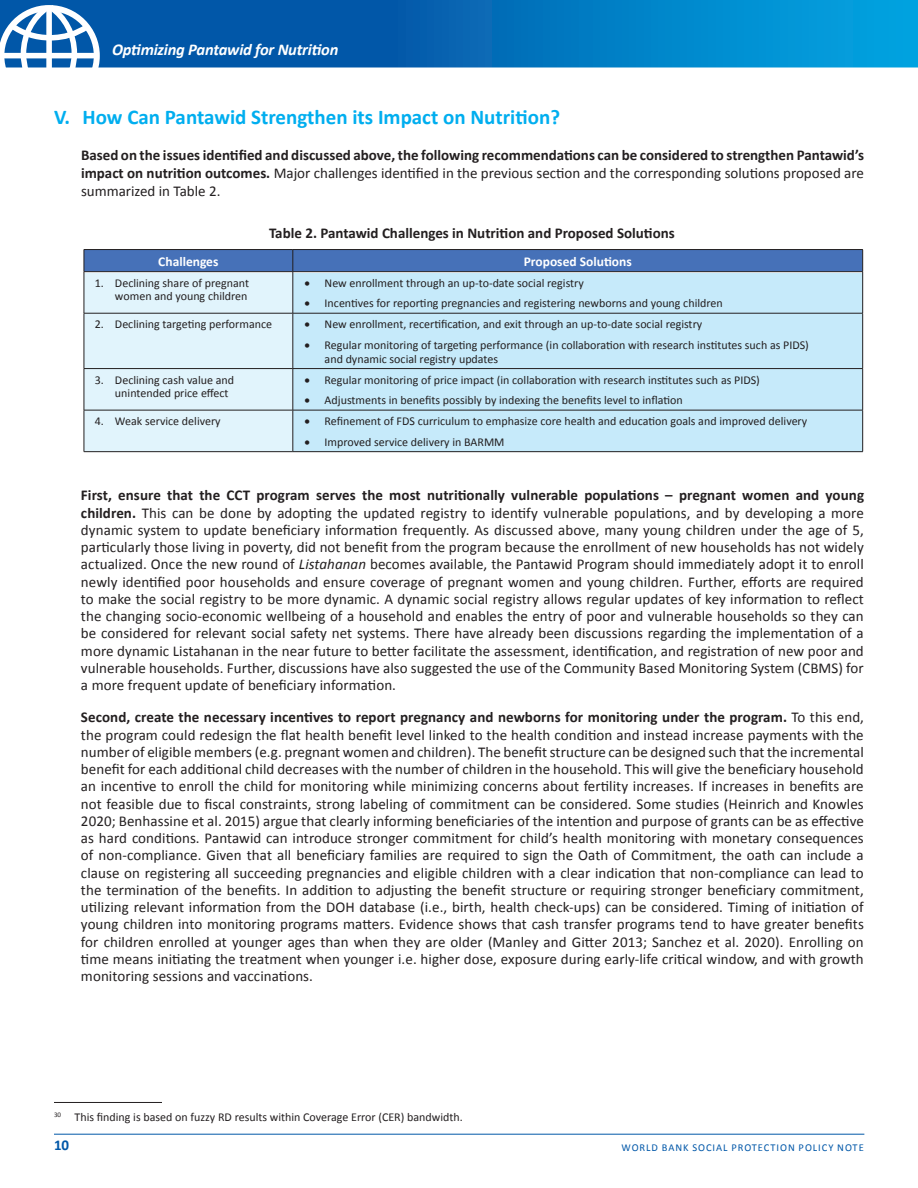
<style>
.page{position:relative;width:918px;height:1188px;background:#fff}
.page>*{position:absolute;margin:0;border:0;box-sizing:border-box;transform-origin:0 0}
.t1{font:700 21px "Calibri";color:#00aeef}
.t2{font:italic 700 16.5px "Calibri";letter-spacing:-.015em;color:#fff}
.t3{font:15px/17.2px "Calibri";letter-spacing:.005em;color:#231f20;text-align:justify}
.t4{font:700 15px/18px "Calibri";color:#231f20;text-align:justify}
.t5{font:700 15px "Calibri";color:#0157a8}
.t6{font:700 13.5px "Calibri";color:#fff}
.t7{font:12px/13.8px "Calibri";color:#231f20}
.t8{font:10.5px "Calibri";letter-spacing:.09em;color:#0157a8}
.s1{font-weight:400}
.s2{font-weight:700}
.s3{font-style:italic}
</style>
<div class="page">
<svg style="left:100px;top:0;width:818px;height:68px;background:#0374bd"></svg>
<hr style="left:54px;top:1134px;width:810px;height:1px;background:#0157a8">
<svg style="left:0;top:0;width:100px;height:68px"></svg>
<div style="left:46px;top:8px;width:6px;height:101px;background:#fff"></div>
<div style="left:84px;top:274px;width:209px;height:178px;background:#e1f4fc"></div>
<div style="left:293px;top:274px;width:569px;height:178px;background:#c6eafa"></div>
<hr style="left:54px;top:1102px;width:108px;height:1px;background:#231f20">
<hr style="left:84px;top:249px;width:209px;height:1px;background:#231f20">
<hr style="left:293px;top:249px;width:570px;height:1px;background:#231f20">
<div style="left:84px;top:250px;width:779px;height:21px;background:#4671b8"></div>
<hr style="left:84px;top:271px;width:209px;height:1px;background:#231f20">
<hr style="left:84px;top:272px;width:1px;height:41px;background:#231f20">
<hr style="left:293px;top:271px;width:570px;height:1px;background:#231f20">
<hr style="left:293px;top:272px;width:1px;height:41px;background:#231f20">
<hr style="left:862px;top:272px;width:1px;height:41px;background:#231f20">
<hr style="left:84px;top:313px;width:209px;height:1px;background:#231f20">
<hr style="left:84px;top:313px;width:1px;height:55px;background:#231f20">
<hr style="left:293px;top:313px;width:570px;height:1px;background:#231f20">
<hr style="left:293px;top:313px;width:1px;height:55px;background:#231f20">
<hr style="left:862px;top:313px;width:1px;height:55px;background:#231f20">
<hr style="left:84px;top:368px;width:209px;height:1px;background:#231f20">
<hr style="left:84px;top:369px;width:1px;height:41px;background:#231f20">
<hr style="left:293px;top:368px;width:570px;height:1px;background:#231f20">
<hr style="left:293px;top:369px;width:1px;height:41px;background:#231f20">
<hr style="left:862px;top:369px;width:1px;height:41px;background:#231f20">
<hr style="left:84px;top:410px;width:209px;height:1px;background:#231f20">
<hr style="left:84px;top:410px;width:1px;height:41px;background:#231f20">
<hr style="left:293px;top:410px;width:570px;height:1px;background:#231f20">
<hr style="left:293px;top:410px;width:1px;height:41px;background:#231f20">
<hr style="left:862px;top:410px;width:1px;height:41px;background:#231f20">
<hr style="left:84px;top:451px;width:209px;height:1px;background:#231f20">
<hr style="left:293px;top:451px;width:570px;height:1px;background:#231f20">
<p class="t2" style="left:112px;top:39px;width:228px">Optimizing Pantawid for Nutrition</p>
<h1 class="t1" style="left:54px;top:103px;width:508px">V. How Can Pantawid Strengthen its Impact on Nutrition?</h1>
<p class="t4" style="left:81px;top:146px;width:785px">Based on the issues identified and discussed above, the following recommendations can be considered to strengthen Pantawid’s impact on nutrition outcomes. <span class="s1">Major challenges identified in the previous section and the corresponding solutions proposed are summarized in Table 2.</span></p>
<p class="t4" style="left:269px;top:224px;width:407px">Table 2. Pantawid Challenges in Nutrition and Proposed Solutions</p>
<p class="t6" style="left:158px;top:253px;width:62px">Challenges</p>
<p class="t6" style="left:524px;top:253px;width:110px">Proposed Solutions</p>
<p class="t7" style="left:95px;top:276px;width:156px;text-align:right">1. Declining share of pregnant women and young children</p>
<p class="t7" style="left:304px;top:276px;width:281px">• New enrollment through an up-to-date social registry</p>
<p class="t7" style="left:304px;top:296px;width:420px">• Incentives for reporting pregnancies and registering newborns and young children</p>
<p class="t7" style="left:95px;top:317px;width:179px">2. Declining targeting performance</p>
<p class="t7" style="left:304px;top:317px;width:400px">• New enrollment, recertification, and exit through an up-to-date social registry</p>
<p class="t7" style="left:325px;top:338px;width:486px;text-indent:-20px">• Regular monitoring of targeting performance (in collaboration with research institutes such as PIDS) and dynamic social registry updates</p>
<p class="t7" style="left:115px;top:373px;width:121px;text-indent:-20px">3. Declining cash value and unintended price effect</p>
<p class="t7" style="left:304px;top:373px;width:457px">• Regular monitoring of price impact (in collaboration with research institutes such as PIDS)</p>
<p class="t7" style="left:304px;top:393px;width:380px">• Adjustments in benefits possibly by indexing the benefits level to inflation</p>
<p class="t7" style="left:95px;top:414px;width:127px">4. Weak service delivery</p>
<p class="t7" style="left:304px;top:414px;width:504px">• Refinement of FDS curriculum to emphasize core health and education goals and improved delivery</p>
<p class="t7" style="left:304px;top:435px;width:202px">• Improved service delivery in BARMM</p>
<p class="t3" style="left:81px;top:487px;width:785px"><span class="s2">First, ensure that the CCT program serves the most nutritionally vulnerable populations – pregnant women and young children.</span> This can be done by adopting the updated registry to identify vulnerable populations, and by developing a more dynamic system to update beneficiary information frequently. As discussed above, many young children under the age of 5, particularly those living in poverty, did not benefit from the program because the enrollment of new households has not widely actualized. Once the new round of <span class="s3">Listahanan</span> becomes available, the Pantawid Program should immediately adopt it to enroll newly identified poor households and ensure coverage of pregnant women and young children. Further, efforts are required to make the social registry to be more dynamic. A dynamic social registry allows regular updates of key information to reflect the changing socio-economic wellbeing of a household and enables the entry of poor and vulnerable households so they can be considered for relevant social safety net systems. There have already been discussions regarding the implementation of a more dynamic Listahanan in the near future to better facilitate the assessment, identification, and registration of new poor and vulnerable households. Further, discussions have also suggested the use of the Community Based Monitoring System (CBMS) for a more frequent update of beneficiary information.</p>
<p class="t3" style="left:81px;top:709px;width:785px"><span class="s2">Second, create the necessary incentives to report pregnancy and newborns for monitoring under the program.</span> To this end, the program could redesign the flat health benefit level linked to the health condition and instead increase payments with the number of eligible members (e.g. pregnant women and children). The benefit structure can be designed such that the incremental benefit for each additional child decreases with the number of children in the household. This will give the beneficiary household an incentive to enroll the child for monitoring while minimizing concerns about fertility increases. If increases in benefits are not feasible due to fiscal constraints, strong labeling of commitment can be considered. Some studies (Heinrich and Knowles 2020; Benhassine et al. 2015) argue that clearly informing beneficiaries of the intention and purpose of grants can be as effective as hard conditions. Pantawid can introduce stronger commitment for child’s health monitoring with monetary consequences of non-compliance. Given that all beneficiary families are required to sign the Oath of Commitment, the oath can include a clause on registering all succeeding pregnancies and eligible children with a clear indication that non-compliance can lead to the termination of the benefits. In addition to adjusting the benefit structure or requiring stronger beneficiary commitment, utilizing relevant information from the DOH database (i.e., birth, health check-ups) can be considered. Timing of initiation of young children into monitoring programs matters. Evidence shows that cash transfer programs tend to have greater benefits for children enrolled at younger ages than when they are older (Manley and Gitter 2013; Sanchez et al. 2020). Enrolling on time means initiating the treatment when younger i.e. higher dose, exposure during early-life critical window, and with growth monitoring sessions and vaccinations.</p>
<p class="t7" style="left:54px;top:1110px;width:410px"><sup>30</sup> This finding is based on fuzzy RD results within Coverage Error (CER) bandwidth.</p>
<p class="t5" style="left:54px;top:1136px;width:17px">10</p>
<p class="t8" style="left:622px;top:1141px;width:244px">WORLD BANK SOCIAL PROTECTION POLICY NOTE</p>
</div>
